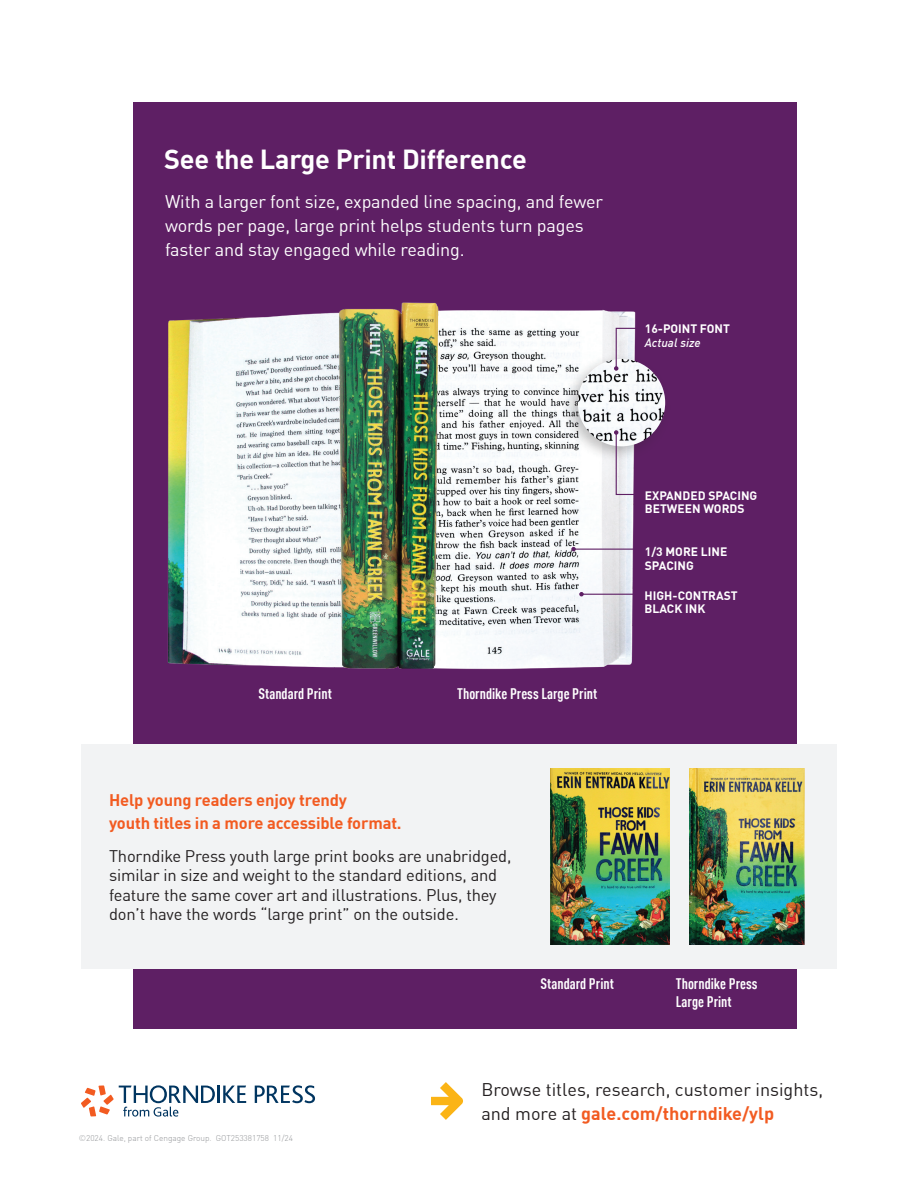
<style>
.page{position:relative;width:918px;height:1188px;background:#fff}
.page>*{position:absolute;margin:0;border:0;box-sizing:border-box;transform-origin:0 0}
.t1{font:700 27px "DIN Offc";letter-spacing:-.01em;color:#fff}
.t2{font:18px/24px "DIN Offc";letter-spacing:-.01em;color:#fff}
.t3{font:18px/24px "DIN Offc";color:#231f20}
.t4{font:16.5px/19.5px "DIN Offc";letter-spacing:-.01em;color:#231f20}
.t5{font:700 16.5px/22.5px "DIN Offc";letter-spacing:-.01em;color:#f25b21}
.t6{font:700 condensed 15px/18.3px "DIN Offc";color:#fff}
.t7{font:700 12px/13.5px "DIN Offc";color:#fff}
.t8{font:italic 500 12px "DIN Offc";color:#fff}
.t9{font:300 8.25px "DIN Offc";color:#95979a}
.s1{font-weight:700;color:#f25b21}
</style>
<div class="page">
<div style="left:133px;top:103px;width:663px;height:926px;background:#5e1f64"></div>
<div style="left:81px;top:744px;width:756px;height:225px;background:#f2f3f4"></div>
<svg style="left:431px;top:1082px;width:32px;height:38px"></svg>
<img style="left:167px;top:313px;width:147px;height:354px">
<img style="left:447px;top:309px;width:189px;height:361px">
<div style="left:562px;top:353px;width:109px;height:110px;background:#231f20;opacity:.27"></div>
<img style="left:578px;top:359px;width:87px;height:87px;border-radius:44px">
<hr style="left:581px;top:594px;width:56px;height:1px;background:#5e1f64">
<svg style="left:579px;top:592px;width:5px;height:4px"></svg>
<hr style="left:574px;top:549px;width:66px;height:1px;background:#5e1f64">
<svg style="left:571px;top:547px;width:5px;height:4px"></svg>
<svg style="left:614px;top:430px;width:27px;height:66px"></svg>
<svg style="left:614px;top:327px;width:27px;height:44px"></svg>
<img style="left:314px;top:302px;width:133px;height:367px">
<img style="left:550px;top:768px;width:119px;height:177px">
<img style="left:689px;top:768px;width:115px;height:177px">
<svg style="left:81px;top:1085px;width:134px;height:32px"></svg>
<hr style="left:217px;top:1086px;width:3px;height:17px;background:#003560">
<svg style="left:223px;top:1086px;width:23px;height:17px"></svg>
<svg style="left:255px;top:1085px;width:60px;height:18px"></svg>
<h1 class="t1" style="left:164px;top:141px;width:364px">See the Large Print Difference</h1>
<p class="t2" style="left:165px;top:190px;width:439px">With a larger font size, expanded line spacing, and fewer words per page, large print helps students turn pages faster and stay engaged while reading.</p>
<p class="t7" style="left:645px;top:322px;width:87px">16-POINT FONT</p>
<p class="t8" style="left:645px;top:335px;width:57px">Actual size</p>
<p class="t6" style="left:259px;top:685px;width:75px">Standard Print</p>
<p class="t6" style="left:457px;top:685px;width:141px">Thorndike Press Large Print</p>
<p class="t5" style="left:109px;top:789px;width:294px">Help young readers enjoy trendy<br>youth titles in a more accessible format.</p>
<p class="t4" style="left:109px;top:846px;width:404px">Thorndike Press youth large print books are unabridged, similar in size and weight to the standard editions, and feature the same cover art and illustrations. Plus, they don’t have the words “large print” on the outside.</p>
<p class="t7" style="left:645px;top:489px;width:114px">EXPANDED SPACING<br>BETWEEN WORDS</p>
<p class="t7" style="left:645px;top:545px;width:84px">1/3 MORE LINE<br>SPACING</p>
<p class="t7" style="left:645px;top:588px;width:94px">HIGH-CONTRAST<br>BLACK INK</p>
<p class="t6" style="left:541px;top:974px;width:75px">Standard Print</p>
<p class="t6" style="left:676px;top:974px;width:83px">Thorndike Press<br>Large Print</p>
<p class="t9" style="left:79px;top:1133px;width:216px">©2024. Gale, part of Cengage Group. GOT253381758 11/24</p>
<p class="t3" style="left:481px;top:1077px;width:343px">Browse titles, research, customer insights, and more at <span class="s1">gale.com/thorndike/ylp</span></p>
</div>
